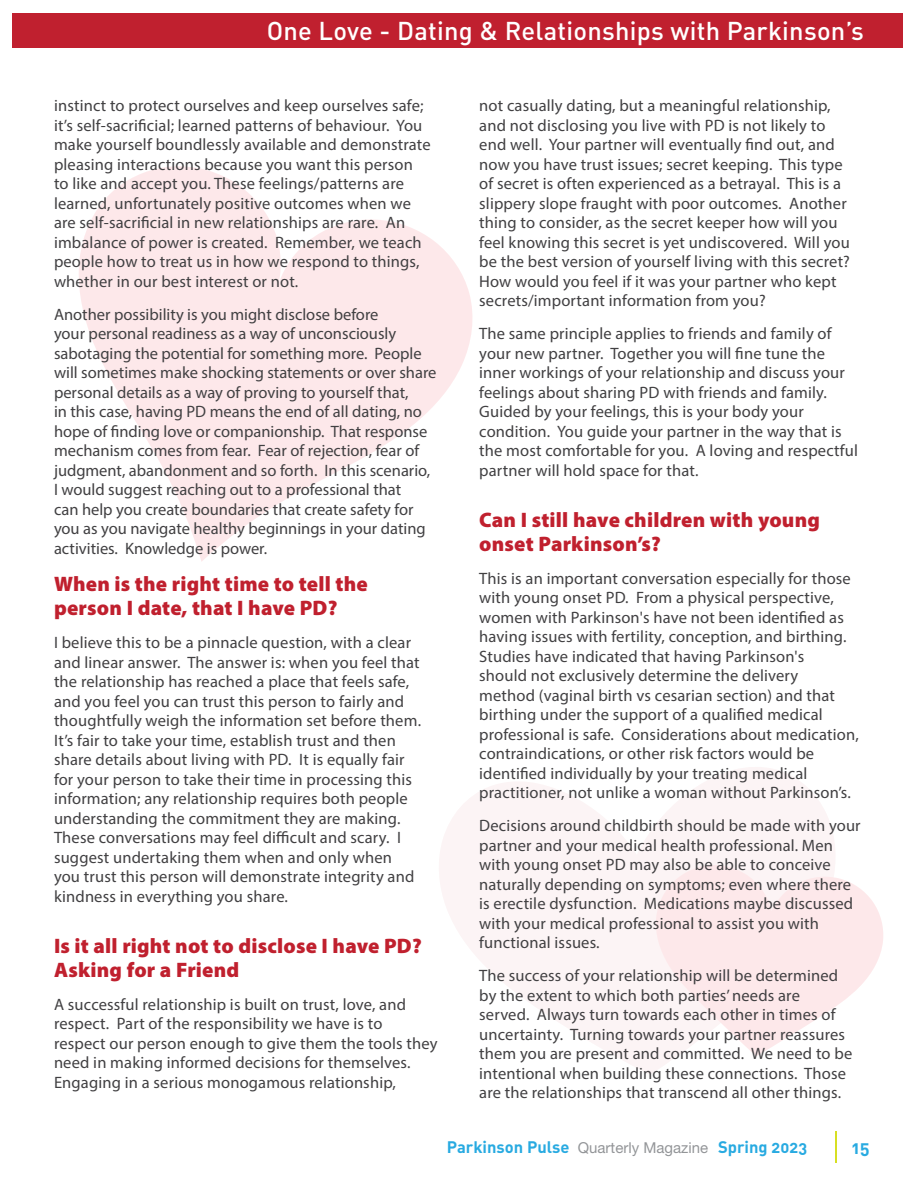
<style>
.page{position:relative;width:918px;height:1188px;background:#fff}
.page>*{position:absolute;margin:0;border:0;box-sizing:border-box;transform-origin:0 0}
.t1{font:25.5px "DIN Medium Alternate";letter-spacing:.01em;color:#fff}
.t2{font:900 21px/24px "Myriad Pro";letter-spacing:.01em;color:#c0202e}
.t3{font:18px "DIN Bold Alternate";color:#28aae1}
.t4{font:16.5px/19.5px "Myriad Pro";letter-spacing:.01em;color:#414042}
.t5{font:16.5px "DIN Bold Alternate";color:#28aae1}
.s1{font-family:"Helvetica Neue LT Std";font-size:15px;color:#939598}
</style>
<div class="page">
<hr style="left:836px;top:1131px;width:1px;height:32px;background:#d7df23">
<svg style="left:439px;top:767px;width:396px;height:307px;fill:#fcf4f5"></svg>
<svg style="left:654px;top:865px;width:229px;height:191px;fill:#fde8ea"></svg>
<svg style="left:79px;top:166px;width:394px;height:395px;fill:#fde8ea"></svg>
<div style="left:12px;top:14px;width:891px;height:34px;background:#c0202f"></div>
<h1 class="t1" style="left:267px;top:14px;width:599px">One Love - Dating &amp; Relationships with Parkinson’s</h1>
<p class="t4" style="left:54px;top:96px;width:378px">instinct to protect ourselves and keep ourselves safe; it’s self-sacrificial; learned patterns of behaviour. You make yourself boundlessly available and demonstrate pleasing interactions because you want this person to like and accept you. These feelings/patterns are learned, unfortunately positive outcomes when we are self-sacrificial in new relationships are rare. An imbalance of power is created. Remember, we teach people how to treat us in how we respond to things, whether in our best interest or not.</p>
<p class="t4" style="left:54px;top:304px;width:384px">Another possibility is you might disclose before<br>your personal readiness as a way of unconsciously sabotaging the potential for something more. People will sometimes make shocking statements or over share personal details as a way of proving to yourself that,<br>in this case, having PD means the end of all dating, no hope of finding love or companionship. That response mechanism comes from fear. Fear of rejection, fear of judgment, abandonment and so forth. In this scenario, I would suggest reaching out to a professional that<br>can help you create boundaries that create safety for you as you navigate healthy beginnings in your dating activities. Knowledge is power.</p>
<p class="t2" style="left:54px;top:571px;width:315px">When is the right time to tell the person I date, that I have PD?</p>
<p class="t4" style="left:54px;top:633px;width:369px">I believe this to be a pinnacle question, with a clear and linear answer. The answer is: when you feel that the relationship has reached a place that feels safe, and you feel you can trust this person to fairly and thoughtfully weigh the information set before them.<br>It’s fair to take your time, establish trust and then share details about living with PD. It is equally fair for your person to take their time in processing this information; any relationship requires both people understanding the commitment they are making.<br>These conversations may feel difficult and scary. I suggest undertaking them when and only when you trust this person will demonstrate integrity and kindness in everything you share.</p>
<p class="t2" style="left:54px;top:933px;width:369px">Is it all right not to disclose I have PD?<br>Asking for a Friend</p>
<p class="t4" style="left:54px;top:994px;width:385px">A successful relationship is built on trust, love, and respect. Part of the responsibility we have is to respect our person enough to give them the tools they need in making informed decisions for themselves.<br>Engaging in a serious monogamous relationship,</p>
<p class="t4" style="left:479px;top:96px;width:372px">not casually dating, but a meaningful relationship, and not disclosing you live with PD is not likely to end well. Your partner will eventually find out, and now you have trust issues; secret keeping. This type of secret is often experienced as a betrayal. This is a slippery slope fraught with poor outcomes. Another thing to consider, as the secret keeper how will you feel knowing this secret is yet undiscovered. Will you be the best version of yourself living with this secret?<br>How would you feel if it was your partner who kept secrets/important information from you?</p>
<p class="t4" style="left:479px;top:324px;width:380px">The same principle applies to friends and family of your new partner. Together you will fine tune the inner workings of your relationship and discuss your feelings about sharing PD with friends and family.<br>Guided by your feelings, this is your body your condition. You guide your partner in the way that is the most comfortable for you. A loving and respectful partner will hold space for that.</p>
<p class="t2" style="left:479px;top:507px;width:342px">Can I still have children with young onset Parkinson’s?</p>
<p class="t4" style="left:479px;top:568px;width:381px">This is an important conversation especially for those with young onset PD. From a physical perspective, women with Parkinson's have not been identified as having issues with fertility, conception, and birthing.<br>Studies have indicated that having Parkinson's<br>should not exclusively determine the delivery<br>method (vaginal birth vs cesarian section) and that birthing under the support of a qualified medical professional is safe. Considerations about medication, contraindications, or other risk factors would be identified individually by your treating medical practitioner, not unlike a woman without Parkinson’s.</p>
<p class="t4" style="left:479px;top:816px;width:383px">Decisions around childbirth should be made with your partner and your medical health professional. Men with young onset PD may also be able to conceive naturally depending on symptoms; even where there is erectile dysfunction. Medications maybe discussed with your medical professional to assist you with functional issues.</p>
<p class="t4" style="left:479px;top:966px;width:375px">The success of your relationship will be determined by the extent to which both parties’ needs are served. Always turn towards each other in times of uncertainty. Turning towards your partner reassures them you are present and committed. We need to be intentional when building these connections. Those are the relationships that transcend all other things.</p>
<p class="t5" style="left:447px;top:1136px;width:362px">Parkinson Pulse <span class="s1">Quarterly Magazine</span> Spring 2023</p>
<p class="t3" style="left:852px;top:1135px;width:19px">15</p>
</div>
